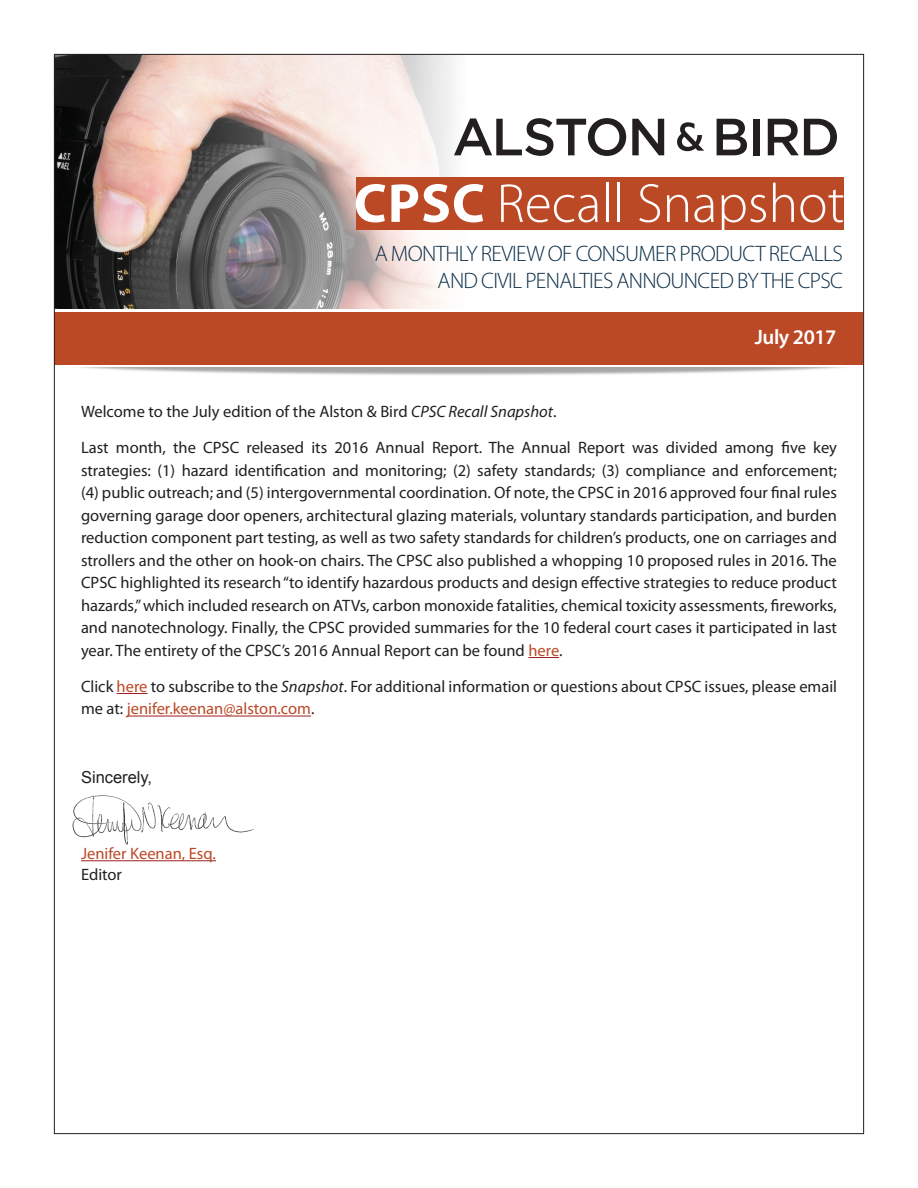
<style>
.page{position:relative;width:918px;height:1188px;background:#fff}
.page>*{position:absolute;margin:0;border:0;box-sizing:border-box;transform-origin:0 0}
.t1{font:300 55.35px "Myriad Pro";color:#fff}
.t2{font:300 22.35px/26.8px "Myriad Pro";letter-spacing:-.03em;color:#0b2e48;text-align:right}
.t3{font:600 20.85px "Myriad Pro";letter-spacing:-.02em;color:#fff}
.t4{font:16.5px/22.5px "Myriad Pro";color:#231f20}
.t5{font:16.5px "Myriad Pro";color:#bb4926}
.t6{font:16.5px "Arial";color:#231f20}
.s1{font-weight:700}
.s2{font-style:italic}
.s3{color:#bb4926}
</style>
<div class="page">
<div style="left:55px;top:312px;width:808px;height:52px;background:#bb4926"></div>
<img style="left:56px;top:56px;width:397px;height:253px">
<div style="left:356px;top:177px;width:487px;height:53px;background:#bb4926"></div>
<svg style="left:454px;top:118px;width:172px;height:38px"></svg>
<svg style="left:632px;top:119px;width:32px;height:36px"></svg>
<svg style="left:677px;top:122px;width:27px;height:29px"></svg>
<svg style="left:717px;top:119px;width:30px;height:36px"></svg>
<div style="left:753px;top:119px;width:7px;height:36px;background:#231f20"></div>
<svg style="left:768px;top:119px;width:69px;height:36px"></svg>
<hr style="left:528px;top:657px;width:31px;height:1px;background:#a01d20">
<hr style="left:117px;top:693px;width:31px;height:1px;background:#a01d20">
<hr style="left:127px;top:716px;width:184px;height:1px;background:#a01d20">
<hr style="left:81px;top:860px;width:135px;height:1px;background:#a01d20">
<img style="left:53px;top:788px;width:202px;height:66px">
<h1 class="t1" style="left:354px;top:170px;width:492px"><span class="s1">CPSC</span> Recall Snapshot</h1>
<h2 class="t2" style="left:375px;top:240px;width:470px">A MONTHLY REVIEW OF CONSUMER PRODUCT RECALLS<br>AND CIVIL PENALTIES ANNOUNCED BY THE CPSC</h2>
<p class="t3" style="left:755px;top:324px;width:83px">July 2017</p>
<p class="t4" style="left:81px;top:394px;width:758px;line-height:36px">Welcome to the July edition of the Alston &amp; Bird <span class="s2">CPSC Recall Snapshot</span>.<br>Last month, the CPSC released its 2016 Annual Report. The Annual Report was divided among five key</p>
<p class="t4" style="left:81px;top:459px;width:758px;text-align:justify">strategies: (1) hazard identification and monitoring; (2) safety standards; (3) compliance and enforcement; (4) public outreach; and (5) intergovernmental coordination. Of note, the CPSC in 2016 approved four final rules governing garage door openers, architectural glazing materials, voluntary standards participation, and burden reduction component part testing, as well as two safety standards for children’s products, one on carriages and strollers and the other on hook-on chairs. The CPSC also published a whopping 10 proposed rules in 2016. The CPSC highlighted its research “to identify hazardous products and design effective strategies to reduce product hazards,” which included research on ATVs, carbon monoxide fatalities, chemical toxicity assessments, fireworks, and nanotechnology. Finally, the CPSC provided summaries for the 10 federal court cases it participated in last year. The entirety of the CPSC’s 2016 Annual Report can be found <span class="s3">here</span>.</p>
<p class="t4" style="left:81px;top:675px;width:758px">Click <span class="s3">here</span> to subscribe to the <span class="s2">Snapshot</span>. For additional information or questions about CPSC issues, please email me at: <span class="s3">jenifer.keenan@alston.com</span>.</p>
<p class="t6" style="left:81px;top:766px;width:73px">Sincerely,</p>
<p class="t5" style="left:81px;top:843px;width:137px">Jenifer Keenan, Esq.</p>
<p class="t4" style="left:81px;top:863px;width:43px">Editor</p>
</div>
